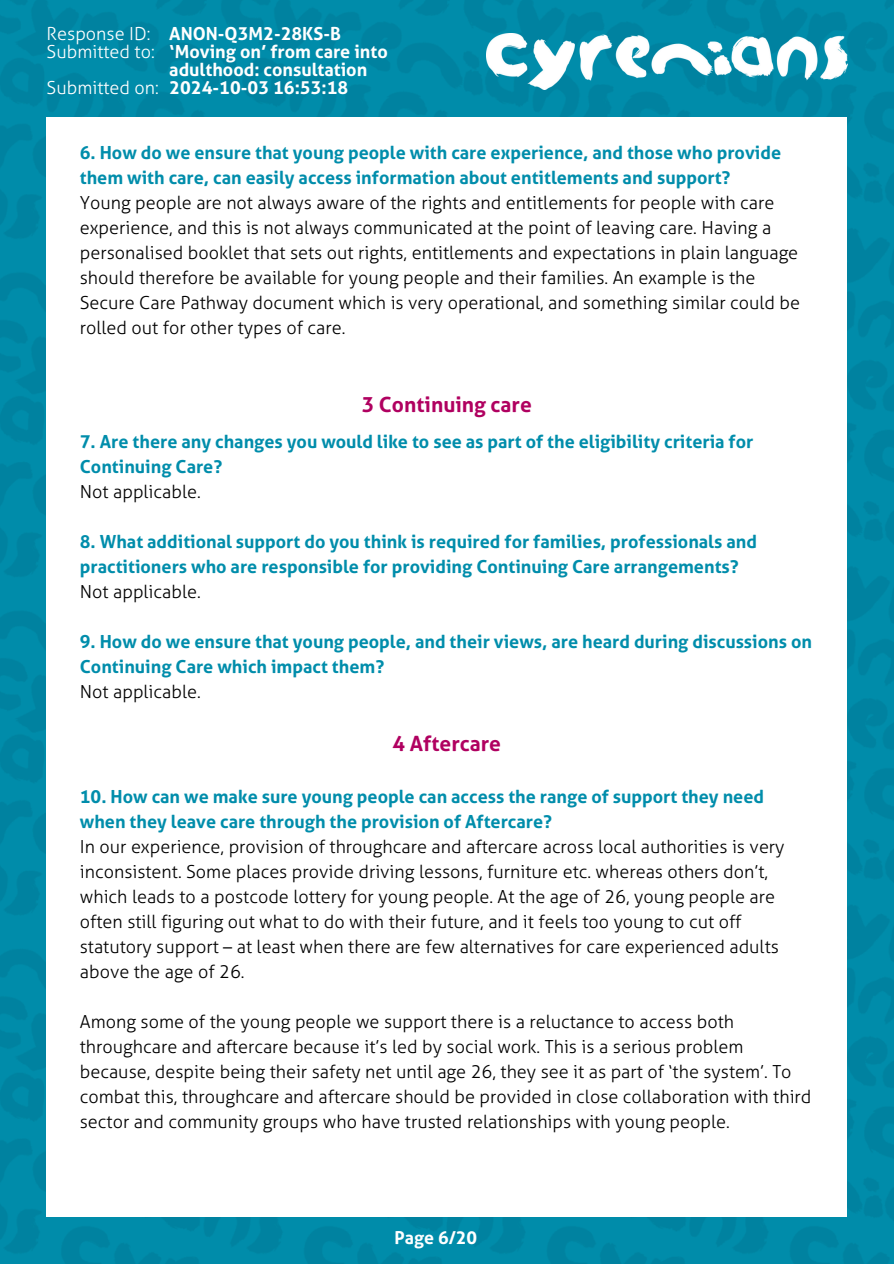
<style>
.page{position:relative;width:894px;height:1264px;background:#fff}
.page>*{position:absolute;margin:0;border:0;box-sizing:border-box;transform-origin:0 0}
.t1{font:700 21px "Aller";color:#b00060}
.t2{font:300 18px/25px "Aller";color:#000}
.t3{font:700 18px/25px "Aller";color:#008dab}
.t4{font:700 18px/18px "Aller";color:#fff}
.t5{font:300 18px "Aller";color:#fff}
.t6{font:700 17.7px "Aller";color:#fff}
</style>
<div class="page">
<img style="left:0;top:0;width:893px;height:1263px">
<div style="left:47px;top:117px;width:799px;height:1099px;background:#fff"></div>
<img style="left:486px;top:33px;width:361px;height:57px">
<p class="t5" style="left:47px;top:23px;width:105px">Response ID:</p>
<p class="t5" style="left:47px;top:41px;width:109px">Submitted to:</p>
<h2 class="t5" style="left:47px;top:77px;width:114px">Submitted on:</h2>
<h2 class="t4" style="left:169px;top:25px;width:220px">ANON-Q3M2-28KS-B ‘Moving on’ from care into adulthood: consultation<br>2024-10-03 16:53:18</h2>
<p class="t3" style="left:80px;top:140px;width:702px">6. How do we ensure that young people with care experience, and those who provide them with care, can easily access information about entitlements and support?</p>
<p class="t2" style="left:80px;top:190px;width:721px">Young people are not always aware of the rights and entitlements for people with care experience, and this is not always communicated at the point of leaving care. Having a personalised booklet that sets out rights, entitlements and expectations in plain language should therefore be available for young people and their families. An example is the Secure Care Pathway document which is very operational, and something similar could be rolled out for other types of care.</p>
<p class="t1" style="left:361px;top:392px;width:171px">3 Continuing care</p>
<h1 class="t3" style="left:80px;top:429px;width:675px">7. Are there any changes you would like to see as part of the eligibility criteria for<br>Continuing Care?</h1>
<p class="t2" style="left:80px;top:479px;width:122px">Not applicable.</p>
<p class="t3" style="left:80px;top:529px;width:678px">8. What additional support do you think is required for families, professionals and practitioners who are responsible for providing Continuing Care arrangements?</p>
<p class="t2" style="left:80px;top:579px;width:122px">Not applicable.</p>
<p class="t3" style="left:80px;top:629px;width:733px">9. How do we ensure that young people, and their views, are heard during discussions on<br>Continuing Care which impact them?</p>
<p class="t2" style="left:80px;top:679px;width:122px">Not applicable.</p>
<p class="t1" style="left:392px;top:731px;width:110px">4 Aftercare</p>
<h1 class="t3" style="left:80px;top:783px;width:685px">10. How can we make sure young people can access the range of support they need when they leave care through the provision of Aftercare?</h1>
<p class="t2" style="left:80px;top:833px;width:706px">In our experience, provision of throughcare and aftercare across local authorities is very inconsistent. Some places provide driving lessons, furniture etc. whereas others don’t, which leads to a postcode lottery for young people. At the age of 26, young people are often still figuring out what to do with their future, and it feels too young to cut off statutory support – at least when there are few alternatives for care experienced adults above the age of 26.</p>
<p class="t2" style="left:80px;top:1008px;width:733px">Among some of the young people we support there is a reluctance to access both throughcare and aftercare because it’s led by social work. This is a serious problem because, despite being their safety net until age 26, they see it as part of ‘the system’. To combat this, throughcare and aftercare should be provided in close collaboration with third sector and community groups who have trusted relationships with young people.</p>
<p class="t6" style="left:394px;top:1227px;width:84px">Page 6/20</p>
</div>
